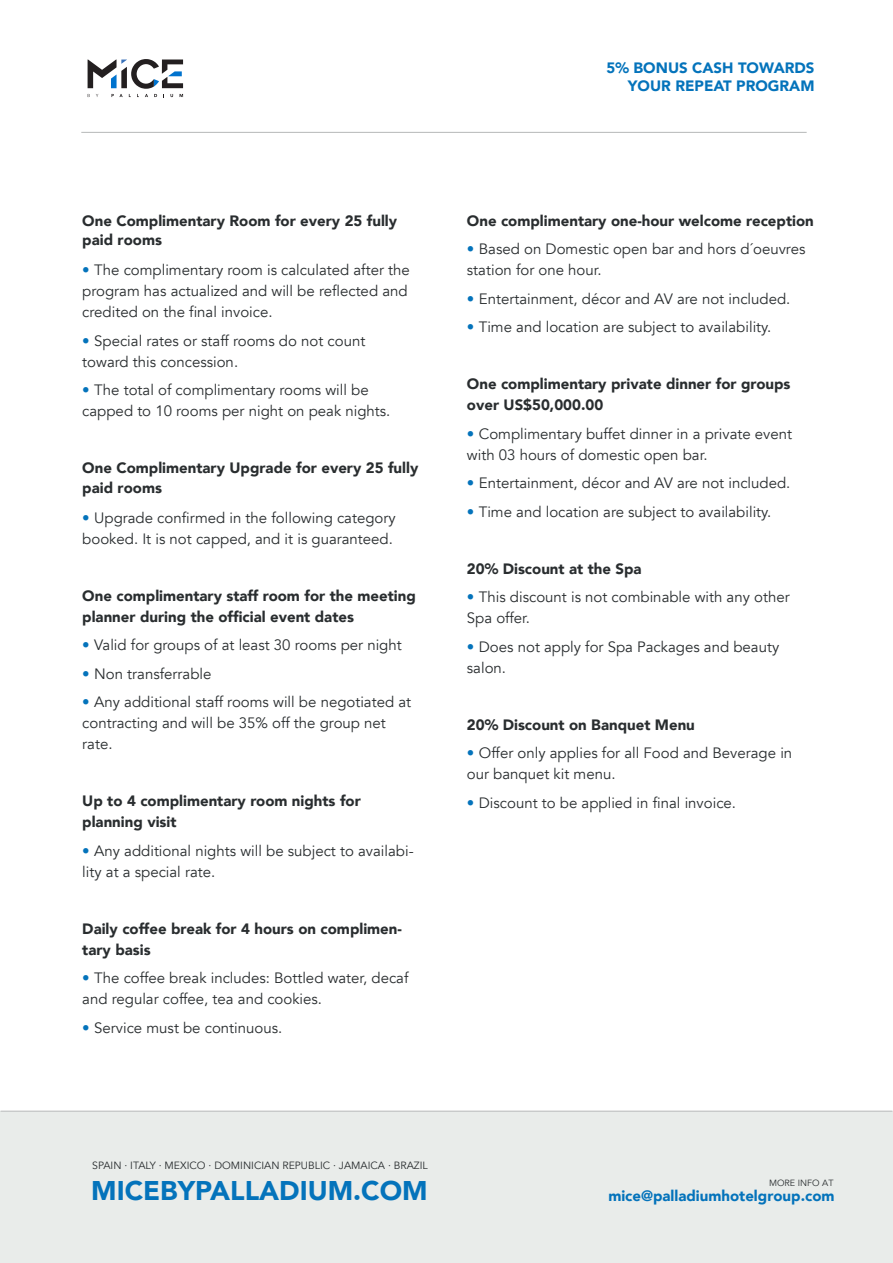
<style>
.page{position:relative;width:893px;height:1263px;background:#fff}
.page>*{position:absolute;margin:0;border:0;box-sizing:border-box;transform-origin:0 0}
.t1{font:900 27px "Avenir";color:#0473bb}
.t2{font:15px/21px "Avenir";color:#292d2f}
.t3{font:900 15px/21px "Avenir";color:#292d2f}
.t4{font:900 15px/18px "Avenir";color:#0473bb;text-align:right}
.t5{font:10.5px "Avenir";color:#292d2f}
.t6{font:9px "Avenir";color:#292d2f}
.s1{font-weight:900;color:#0473bb}
</style>
<div class="page">
<div style="left:0;top:1111px;width:893px;height:152px;background:#e9ecea"></div>
<hr style="left:1px;top:1111px;width:891px;height:1px;background:#b6b8b8">
<hr style="left:81px;top:132px;width:726px;height:1px;background:#b6b8b8">
<svg style="left:88px;top:59px;width:95px;height:38px"></svg>
<p class="t4" style="left:607px;top:58px;width:209px">5% BONUS CASH TOWARDS<br>YOUR REPEAT PROGRAM</p>
<p class="t3" style="left:82px;top:210px;width:316px;line-height:19.5px">One Complimentary Room for every 25 fully paid rooms</p>
<p class="t2" style="left:82px;top:260px;width:329px"><span class="s1">•</span> The complimentary room is calculated after the program has actualized and will be reflected and credited on the final invoice.</p>
<p class="t2" style="left:82px;top:330px;width:285px"><span class="s1">•</span> Special rates or staff rooms do not count toward this concession.</p>
<p class="t2" style="left:82px;top:380px;width:310px"><span class="s1">•</span> The total of complimentary rooms will be capped to 10 rooms per night on peak nights.</p>
<p class="t3" style="left:366px;top:210px;width:32px">paid</p>
<p class="t3" style="left:81px;top:231px;width:46px">rooms</p>
<p class="t3" style="left:82px;top:458px;width:338px;line-height:19.5px">One Complimentary Upgrade for every 25 fully paid rooms</p>
<p class="t2" style="left:82px;top:507px;width:315px"><span class="s1">•</span> Upgrade confirmed in the following category booked. It is not capped, and it is guaranteed.</p>
<p class="t3" style="left:81px;top:479px;width:164px">rooms fully paid rooms</p>
<p class="t3" style="left:82px;top:585px;width:335px">One complimentary staff room for the meeting planner during the official event dates</p>
<p class="t2" style="left:82px;top:635px;width:321px"><span class="s1">•</span> Valid for groups of at least 30 rooms per night</p>
<p class="t2" style="left:82px;top:663px;width:131px"><span class="s1">•</span> Non transferrable</p>
<p class="t2" style="left:82px;top:692px;width:330px"><span class="s1">•</span> Any additional staff rooms will be negotiated at contracting and will be 35% off the group net rate.</p>
<p class="t3" style="left:258px;top:585px;width:154px">room for the meeting</p>
<p class="t3" style="left:82px;top:790px;width:280px">Up to 4 complimentary room nights for planning visit</p>
<p class="t2" style="left:82px;top:840px;width:333px"><span class="s1">•</span> Any additional nights will be subject to availabi&shy;lity at a special rate.</p>
<p class="t3" style="left:82px;top:918px;width:321px">Daily coffee break for 4 hours on complimen&shy;tary basis</p>
<p class="t2" style="left:82px;top:968px;width:328px"><span class="s1">•</span> The coffee break includes: Bottled water, decaf and regular coffee, tea and cookies.</p>
<p class="t2" style="left:82px;top:1017px;width:202px"><span class="s1">•</span> Service must be continuous.</p>
<p class="t3" style="left:467px;top:210px;width:348px">One complimentary one-hour welcome reception</p>
<p class="t2" style="left:467px;top:239px;width:340px"><span class="s1">•</span> Based on Domestic open bar and hors d´oeuvres station for one hour.</p>
<p class="t2" style="left:467px;top:288px;width:325px"><span class="s1">•</span> Entertainment, décor and AV are not included.</p>
<p class="t2" style="left:467px;top:317px;width:306px"><span class="s1">•</span> Time and location are subject to availability.</p>
<p class="t2" style="left:749px;top:239px;width:5px">'</p>
<p class="t3" style="left:467px;top:373px;width:325px">One complimentary private dinner for groups over US$50,000.00</p>
<p class="t2" style="left:467px;top:423px;width:327px"><span class="s1">•</span> Complimentary buffet dinner in a private event with 03 hours of domestic open bar.</p>
<p class="t2" style="left:467px;top:473px;width:325px"><span class="s1">•</span> Entertainment, décor and AV are not included.</p>
<p class="t2" style="left:467px;top:501px;width:306px"><span class="s1">•</span> Time and location are subject to availability.</p>
<p class="t3" style="left:467px;top:558px;width:176px">20% Discount at the Spa</p>
<p class="t2" style="left:467px;top:587px;width:324px"><span class="s1">•</span> This discount is not combinable with any other<br>Spa offer.</p>
<p class="t2" style="left:467px;top:636px;width:314px"><span class="s1">•</span> Does not apply for Spa Packages and beauty salon.</p>
<p class="t3" style="left:467px;top:714px;width:229px">20% Discount on Banquet Menu</p>
<p class="t2" style="left:467px;top:743px;width:327px"><span class="s1">•</span> Offer only applies for all Food and Beverage in our banquet kit menu.</p>
<p class="t2" style="left:467px;top:792px;width:271px"><span class="s1">•</span> Discount to be applied in final invoice.</p>
<p class="t5" style="left:92px;top:1159px;width:337px">SPAIN · ITALY · MEXICO · DOMINICIAN REPUBLIC · JAMAICA · BRAZIL</p>
<h1 class="t1" style="left:91px;top:1168px;width:338px">MICEBYPALLADIUM.COM</h1>
<p class="t6" style="left:769px;top:1178px;width:66px">MORE INFO AT</p>
<p class="t4" style="left:608px;top:1186px;width:228px">mice@palladiumhotelgroup.com</p>
</div>
